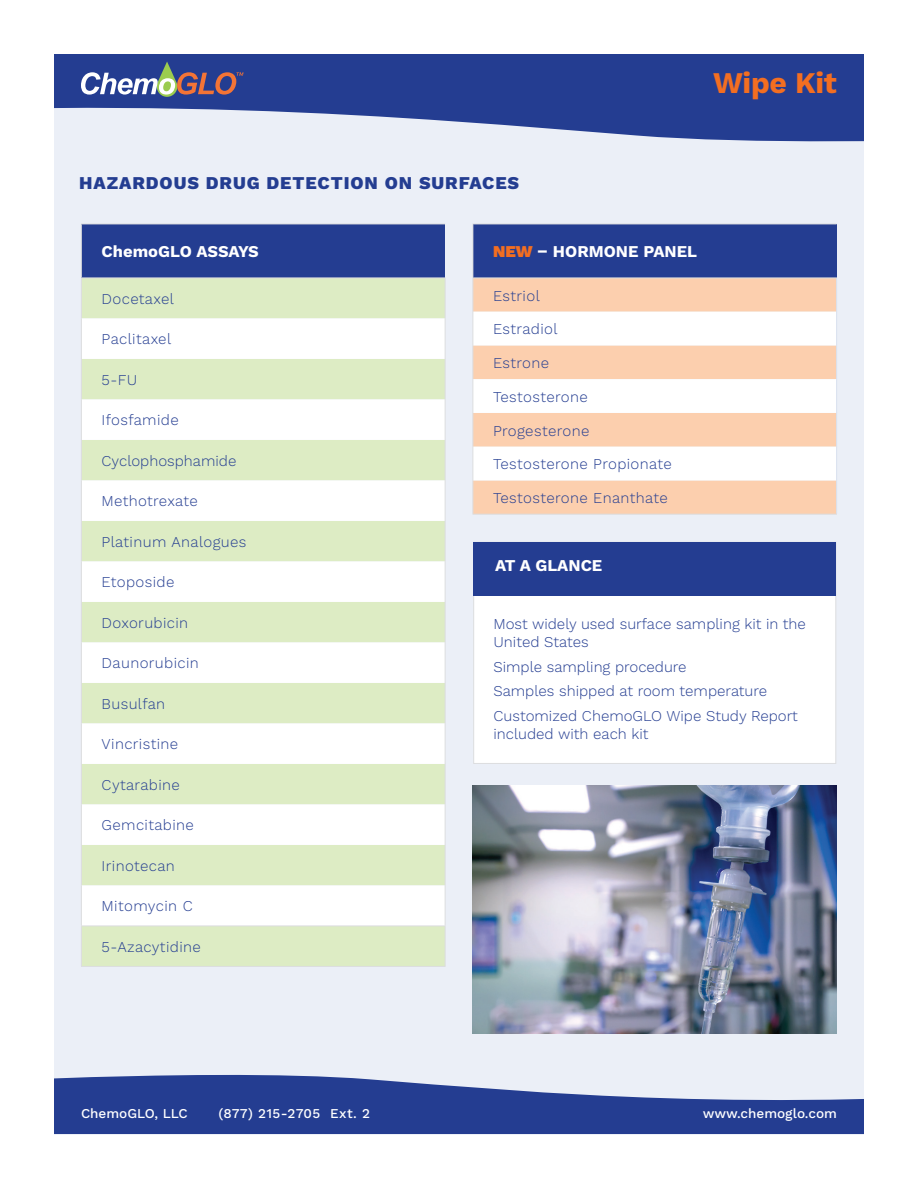
<style>
.page{position:relative;width:918px;height:1188px;background:#fff}
.page>*{position:absolute;margin:0;border:0;box-sizing:border-box;transform-origin:0 0}
.t1{font:700 30px "Work Sans";letter-spacing:-.01em;color:#f36e21}
.t2{font:800 18px "Work Sans";letter-spacing:.05em;color:#243d91}
.t3{font:700 16.5px "Work Sans";color:#fff}
.t4{font:300 15px "Work Sans";letter-spacing:.025em;color:#243d91}
.t5{font:300 15px/24.8px "Work Sans";color:#243d91}
.t6{font:500 13.5px "Work Sans";color:#fff}
.t7{font:500 13.5px "Work Sans";letter-spacing:.03em;color:#fff}
.s1{font-weight:900;color:#f36e21}
</style>
<div class="page">
<div style="left:54px;top:55px;width:810px;height:1080px;background:#ebeff7"></div>
<svg style="left:54px;top:1075px;width:810px;height:59px;fill:#243d91"></svg>
<svg style="left:54px;top:54px;width:810px;height:87px;fill:#243d91"></svg>
<svg style="left:81px;top:62px;width:163px;height:35px"></svg>
<div style="left:473px;top:224px;width:364px;height:54px;background:#243d91"></div>
<div style="left:473px;top:279px;width:363px;height:235px;background:#fccfae"></div>
<svg style="left:473px;top:312px;width:363px;height:168px;fill:#fff"></svg>
<hr style="left:836px;top:278px;width:1px;height:34px;background:#d9e1ef">
<hr style="left:836px;top:312px;width:1px;height:33px;background:#d9e1ef">
<hr style="left:836px;top:345px;width:1px;height:34px;background:#d9e1ef">
<hr style="left:836px;top:379px;width:1px;height:34px;background:#d9e1ef">
<hr style="left:836px;top:413px;width:1px;height:34px;background:#d9e1ef">
<hr style="left:836px;top:447px;width:1px;height:33px;background:#d9e1ef">
<hr style="left:836px;top:480px;width:1px;height:34px;background:#d9e1ef">
<hr style="left:472px;top:278px;width:1px;height:34px;background:#dcdddf">
<hr style="left:472px;top:312px;width:1px;height:33px;background:#dcdddf">
<hr style="left:472px;top:345px;width:1px;height:34px;background:#dcdddf">
<hr style="left:472px;top:379px;width:1px;height:34px;background:#dcdddf">
<hr style="left:472px;top:413px;width:1px;height:34px;background:#dcdddf">
<hr style="left:472px;top:447px;width:1px;height:33px;background:#dcdddf">
<hr style="left:472px;top:480px;width:1px;height:34px;background:#dcdddf">
<hr style="left:472px;top:514px;width:365px;height:1px;background:#dcdddf">
<hr style="left:472px;top:224px;width:365px;height:1px;background:#dcdddf">
<hr style="left:472px;top:224px;width:1px;height:54px;background:#dcdddf">
<hr style="left:472px;top:278px;width:365px;height:1px;background:#dcdddf">
<div style="left:81px;top:224px;width:364px;height:54px;background:#243d91"></div>
<div style="left:82px;top:279px;width:363px;height:687px;background:#ddecc4"></div>
<svg style="left:82px;top:318px;width:363px;height:608px;fill:#fff"></svg>
<hr style="left:81px;top:278px;width:1px;height:40px;background:#dcdddf">
<hr style="left:81px;top:318px;width:1px;height:41px;background:#dcdddf">
<hr style="left:81px;top:359px;width:1px;height:40px;background:#dcdddf">
<hr style="left:81px;top:399px;width:1px;height:41px;background:#dcdddf">
<hr style="left:81px;top:440px;width:1px;height:40px;background:#dcdddf">
<hr style="left:81px;top:480px;width:1px;height:41px;background:#dcdddf">
<hr style="left:81px;top:521px;width:1px;height:40px;background:#dcdddf">
<hr style="left:81px;top:561px;width:1px;height:41px;background:#dcdddf">
<hr style="left:81px;top:602px;width:1px;height:40px;background:#dcdddf">
<hr style="left:81px;top:642px;width:1px;height:41px;background:#dcdddf">
<hr style="left:81px;top:683px;width:1px;height:40px;background:#dcdddf">
<hr style="left:81px;top:723px;width:1px;height:41px;background:#dcdddf">
<hr style="left:81px;top:764px;width:1px;height:40px;background:#dcdddf">
<hr style="left:81px;top:804px;width:1px;height:41px;background:#dcdddf">
<hr style="left:81px;top:845px;width:1px;height:40px;background:#dcdddf">
<hr style="left:81px;top:885px;width:1px;height:41px;background:#dcdddf">
<hr style="left:81px;top:926px;width:365px;height:1px;background:#dcdddf">
<hr style="left:81px;top:926px;width:1px;height:40px;background:#dcdddf">
<hr style="left:81px;top:966px;width:365px;height:1px;background:#dcdddf">
<hr style="left:81px;top:224px;width:364px;height:1px;background:#dcdddf">
<hr style="left:81px;top:224px;width:1px;height:54px;background:#dcdddf">
<hr style="left:81px;top:278px;width:365px;height:1px;background:#dcdddf">
<hr style="left:445px;top:278px;width:1px;height:40px;background:#dcdddf">
<hr style="left:445px;top:318px;width:1px;height:41px;background:#dcdddf">
<hr style="left:445px;top:359px;width:1px;height:40px;background:#dcdddf">
<hr style="left:445px;top:399px;width:1px;height:41px;background:#dcdddf">
<hr style="left:445px;top:440px;width:1px;height:40px;background:#dcdddf">
<hr style="left:445px;top:480px;width:1px;height:41px;background:#dcdddf">
<hr style="left:445px;top:521px;width:1px;height:40px;background:#dcdddf">
<hr style="left:445px;top:561px;width:1px;height:41px;background:#dcdddf">
<hr style="left:445px;top:602px;width:1px;height:40px;background:#dcdddf">
<hr style="left:445px;top:642px;width:1px;height:41px;background:#dcdddf">
<hr style="left:445px;top:683px;width:1px;height:40px;background:#dcdddf">
<hr style="left:445px;top:723px;width:1px;height:41px;background:#dcdddf">
<hr style="left:445px;top:764px;width:1px;height:40px;background:#dcdddf">
<hr style="left:445px;top:804px;width:1px;height:41px;background:#dcdddf">
<hr style="left:445px;top:845px;width:1px;height:40px;background:#dcdddf">
<hr style="left:445px;top:885px;width:1px;height:41px;background:#dcdddf">
<hr style="left:445px;top:926px;width:1px;height:40px;background:#dcdddf">
<div style="left:473px;top:542px;width:363px;height:222px;background:#fff;border:1px solid #dcdddf"></div>
<div style="left:473px;top:542px;width:363px;height:54px;background:#243d91"></div>
<img style="left:473px;top:785px;width:364px;height:249px">
<p class="t2" style="left:79px;top:173px;width:441px">HAZARDOUS DRUG DETECTION ON SURFACES</p>
<h1 class="t1" style="left:713px;top:65px;width:125px">Wipe Kit</h1>
<p class="t3" style="left:102px;top:242px;width:159px">ChemoGLO ASSAYS</p>
<p class="t4" style="left:102px;top:290px;width:74px">Docetaxel</p>
<p class="t4" style="left:102px;top:330px;width:71px">Paclitaxel</p>
<p class="t4" style="left:102px;top:371px;width:37px">5-FU</p>
<p class="t4" style="left:102px;top:411px;width:79px">Ifosfamide</p>
<p class="t5" style="left:102px;top:449px;width:136px">Cyclophosphamide</p>
<p class="t4" style="left:102px;top:492px;width:98px">Methotrexate</p>
<p class="t4" style="left:102px;top:533px;width:146px">Platinum Analogues</p>
<p class="t4" style="left:102px;top:573px;width:74px">Etoposide</p>
<p class="t4" style="left:102px;top:614px;width:88px">Doxorubicin</p>
<p class="t4" style="left:102px;top:654px;width:99px">Daunorubicin</p>
<p class="t4" style="left:102px;top:695px;width:65px">Busulfan</p>
<p class="t4" style="left:102px;top:735px;width:78px">Vincristine</p>
<p class="t4" style="left:102px;top:776px;width:80px">Cytarabine</p>
<p class="t4" style="left:102px;top:816px;width:94px">Gemcitabine</p>
<p class="t4" style="left:102px;top:857px;width:75px">Irinotecan</p>
<p class="t4" style="left:102px;top:897px;width:93px">Mitomycin C</p>
<p class="t4" style="left:102px;top:938px;width:101px">5-Azacytidine</p>
<p class="t6" style="left:81px;top:1105px;width:108px">ChemoGLO, LLC</p>
<p class="t7" style="left:219px;top:1105px;width:153px">(877) 215-2705 Ext. 2</p>
<p class="t3" style="left:493px;top:242px;width:205px"><span class="s1">NEW</span> – HORMONE PANEL</p>
<p class="t4" style="left:493px;top:287px;width:48px">Estriol</p>
<p class="t4" style="left:493px;top:320px;width:66px">Estradiol</p>
<p class="t4" style="left:493px;top:354px;width:58px">Estrone</p>
<p class="t4" style="left:493px;top:388px;width:96px">Testosterone</p>
<p class="t4" style="left:493px;top:422px;width:98px">Progesterone</p>
<p class="t4" style="left:493px;top:455px;width:180px">Testosterone Propionate</p>
<p class="t4" style="left:493px;top:489px;width:176px">Testosterone Enanthate</p>
<p class="t3" style="left:495px;top:556px;width:109px">AT A GLANCE</p>
<p class="t5" style="left:494px;top:615px;width:314px;line-height:18px">Most widely used surface sampling kit in the<br>United States</p>
<p class="t5" style="left:494px;top:655px;width:306px">Simple sampling procedure<br>Samples shipped at room temperature<br>Customized ChemoGLO Wipe Study Report</p>
<p class="t5" style="left:494px;top:722px;width:156px">included with each kit</p>
<p class="t6" style="left:703px;top:1105px;width:136px">www.chemoglo.com</p>
</div>
